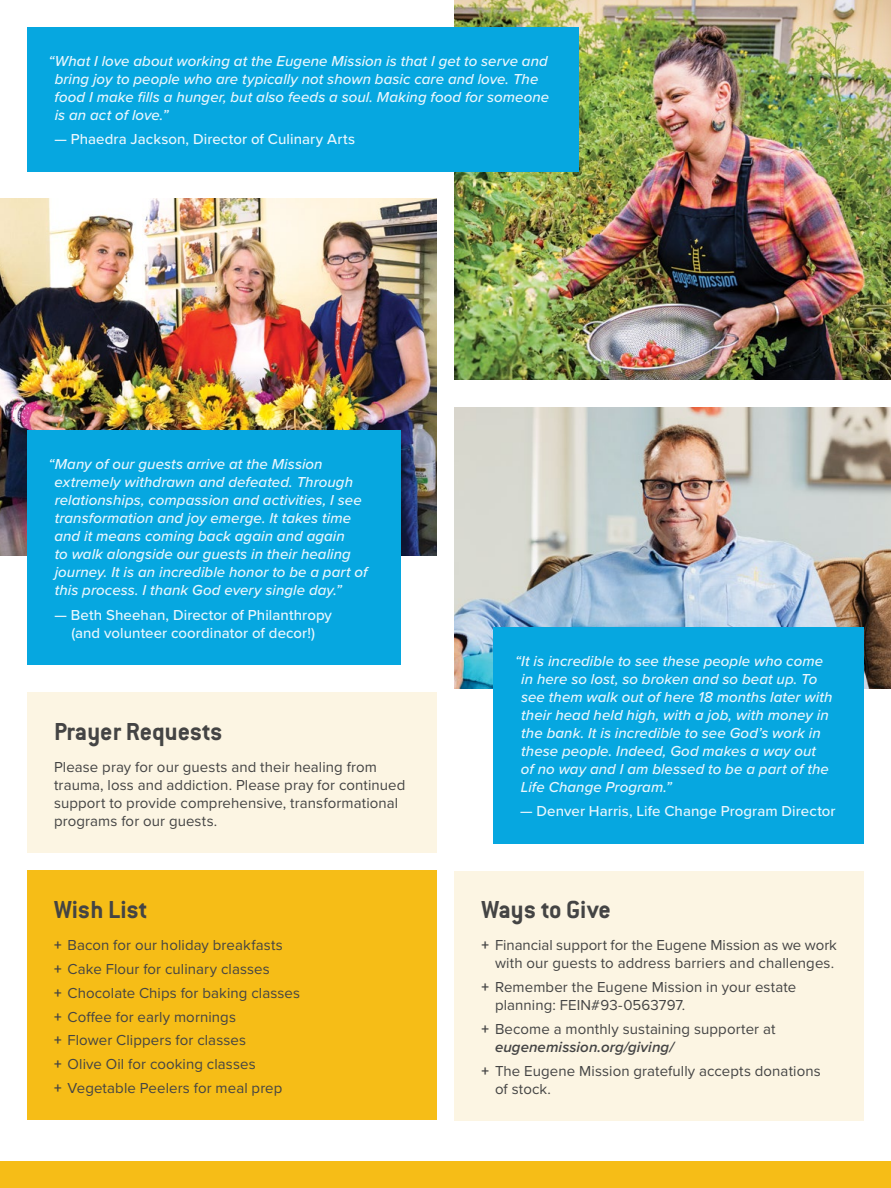
<style>
.page{position:relative;width:891px;height:1188px;background:#fff}
.page>*{position:absolute;margin:0;border:0;box-sizing:border-box;transform-origin:0 0}
.t1{font:700 27px "Conduit ITC";color:#444}
.t2{font:italic 500 15px/18px "Proxima Nova";letter-spacing:.005em;color:#e9f7fe}
.t3{font:15px/18px "Proxima Nova";letter-spacing:.005em;color:#444}
.t4{font:500 15px/18px "Proxima Nova";letter-spacing:.005em;color:#e9f7fe;text-align:center}
.s1{font-weight:700}
.s2{font-weight:600;font-style:italic}
</style>
<div class="page">
<div style="left:0;top:1161px;width:891px;height:27px;background:#f6bd17"></div>
<div style="left:454px;top:871px;width:410px;height:249px;background:#fcf5e3"></div>
<div style="left:27px;top:871px;width:409px;height:249px;background:#f6bd17"></div>
<img style="left:454px;top:408px;width:437px;height:280px">
<img style="left:454px;top:0;width:437px;height:380px">
<div style="left:27px;top:27px;width:552px;height:144px;background:#06a7e0"></div>
<div style="left:494px;top:627px;width:370px;height:216px;background:#06a7e0"></div>
<img style="left:0;top:198px;width:436px;height:358px">
<div style="left:27px;top:430px;width:374px;height:235px;background:#06a7e0"></div>
<div style="left:27px;top:693px;width:409px;height:160px;background:#fcf5e3"></div>
<p class="t2" style="left:55px;top:51px;width:496px;text-indent:-6px">“What I love about working at the Eugene Mission is that I get to serve and bring joy to people who are typically not shown basic care and love. The food I make fills a hunger, but also feeds a soul. Making food for someone is an act of love.”</p>
<p class="t4" style="left:54px;top:130px;width:302px">— Phaedra Jackson, Director of Culinary Arts</p>
<p class="t2" style="left:54px;top:454px;width:315px;text-indent:-6px">“Many of our guests arrive at the Mission extremely withdrawn and defeated. Through relationships, compassion and activities, I see transformation and joy emerge. It takes time and it means coming back again and again<br>to walk alongside our guests in their healing journey. It is an incredible honor to be a part of this process. I thank God every single day.”</p>
<p class="t4" style="left:55px;top:605px;width:279px">— Beth Sheehan, Director of Philanthropy (and volunteer coordinator of decor!)</p>
<h1 class="t1" style="left:54px;top:716px;width:170px">Prayer Requests</h1>
<p class="t3" style="left:54px;top:757px;width:353px">Please pray for our guests and their healing from trauma, loss and addiction. Please pray for continued support to provide comprehensive, transformational programs for our guests.</p>
<h1 class="t1" style="left:54px;top:894px;width:95px">Wish List</h1>
<p class="t3" style="left:54px;top:932px;width:248px;line-height:24px"><span class="s1">+</span> Bacon for our holiday breakfasts<br><span class="s1">+</span> Cake Flour for culinary classes<br><span class="s1">+</span> Chocolate Chips for baking classes <span class="s1">+</span> Coffee for early mornings<br><span class="s1">+</span> Flower Clippers for classes<br><span class="s1">+</span> Olive Oil for cooking classes<br><span class="s1">+</span> Vegetable Peelers for meal prep</p>
<p class="t2" style="left:521px;top:651px;width:313px;text-indent:-6px">“It is incredible to see these people who come in here so lost, so broken and so beat up. To see them walk out of here 18 months later with their head held high, with a job, with money in the bank. It is incredible to see God’s work in these people. Indeed, God makes a way out of no way and I am blessed to be a part of the Life Change Program.”</p>
<p class="t4" style="left:520px;top:802px;width:317px">— Denver Harris, Life Change Program Director</p>
<h1 class="t1" style="left:482px;top:894px;width:131px">Ways to Give</h1>
<p class="t3" style="left:482px;top:935px;width:357px;text-align:right"><span class="s1">+</span> Financial support for the Eugene Mission as we work with our guests to address barriers and challenges.</p>
<p class="t3" style="left:495px;top:977px;width:303px;text-indent:-14px"><span class="s1">+</span> Remember the Eugene Mission in your estate planning: FEIN#93-0563797.</p>
<p class="t3" style="left:495px;top:1019px;width:282px;text-indent:-14px"><span class="s1">+</span> Become a monthly sustaining supporter at <span class="s2">eugenemission.org/giving/</span></p>
<p class="t3" style="left:495px;top:1061px;width:327px;text-indent:-14px"><span class="s1">+</span> The Eugene Mission gratefully accepts donations of stock.</p>
</div>
